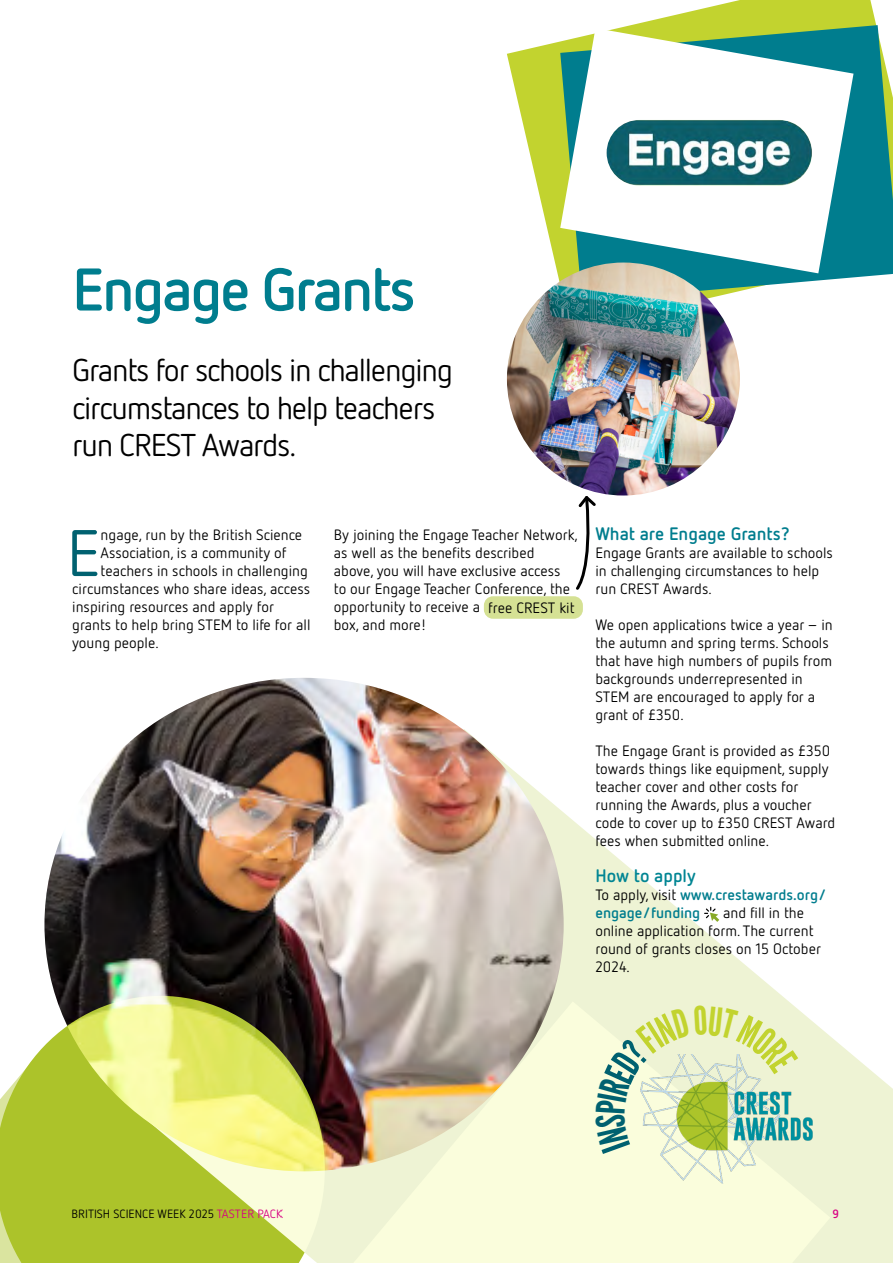
<style>
.page{position:relative;width:893px;height:1263px;background:#fff}
.page>*{position:absolute;margin:0;border:0;box-sizing:border-box;transform-origin:0 0}
.intro{font:65.7px "Netto OT";color:#006170}
.intro_title{font:700 60px "Netto OT";letter-spacing:-.04em;color:#007d8e}
.large_intro{font:31.5px/37.5px "Netto OT";letter-spacing:-.04em;color:#000}
.subhead{font:700 18px "Netto OT";color:#007d8e}
.subhead-2{font:700 18px "Netto OT";color:#008593}
.body_text{font:15px/18px "Netto OT";color:#000}
.intro-2{font:15px "Netto OT";color:#000}
.body_text-2{font:700 15px/18px "Netto OT";color:#007d8e}
.t1{font:12px "Netto OT";color:#000}
.t2{font:700 12px "Netto OT";color:#d80083}
.s1{font-weight:400;color:#000}
.s2{color:#d80083}
</style>
<div class="page">
<svg style="left:564px;top:813px;width:329px;height:450px"></svg>
<svg style="left:704px;top:907px;width:15px;height:15px"></svg>
<div style="left:484px;top:596px;width:99px;height:23px;background:#d5e194;border-radius:9px"></div>
<svg style="left:576px;top:496px;width:20px;height:94px"></svg>
<svg style="left:507px;top:0;width:370px;height:328px"></svg>
<svg style="left:560px;top:25px;width:333px;height:276px;fill:#007d8e"></svg>
<svg style="left:560px;top:28px;width:293px;height:245px"></svg>
<img style="left:44px;top:678px;width:520px;height:323px">
<svg style="left:0;top:996px;width:325px;height:267px;background:#c3d05a"></svg>
<svg style="left:282px;top:1001px;width:548px;height:262px;background:#dad7b8"></svg>
<img style="left:639px;top:1054px;width:174px;height:129px">
<img style="left:507px;top:262px;width:233px;height:233px;border-radius:116px">
<img style="left:607px;top:120px;width:205px;height:66px;border-radius:33px">
<svg style="left:595px;top:1005px;width:203px;height:149px;background:#d9e8c2"></svg>
<p class="intro_title" style="left:72px;top:252px;width:345px">Engage Grants</p>
<p class="large_intro" style="left:72px;top:351px;width:382px">Grants for schools in challenging circumstances to help teachers run CREST Awards.</p>
<p class="intro" style="left:67px;top:513px;width:35px">E</p>
<p class="intro-2" style="left:101px;top:526px;width:203px">ngage, run by the British Science</p>
<p class="intro-2" style="left:101px;top:544px;width:187px">Association, is a community of</p>
<p class="intro-2" style="left:101px;top:562px;width:209px">teachers in schools in challenging</p>
<p class="intro-2" style="left:72px;top:580px;width:239px">circumstances who share ideas, access</p>
<p class="intro-2" style="left:72px;top:598px;width:203px">inspiring resources and apply for</p>
<p class="intro-2" style="left:72px;top:616px;width:240px">grants to help bring STEM to life for all</p>
<p class="intro-2" style="left:72px;top:634px;width:88px">young people.</p>
<p class="body_text" style="left:334px;top:525px;width:246px">By joining the Engage Teacher Network, as well as the benefits described above, you will have exclusive access<br>to our Engage Teacher Conference, the opportunity to receive a</p>
<p class="body_text" style="left:488px;top:598px;width:88px">free CREST kit</p>
<p class="body_text" style="left:334px;top:615px;width:94px">box, and more!</p>
<p class="subhead" style="left:595px;top:522px;width:196px">What are Engage Grants?</p>
<p class="body_text" style="left:595px;top:543px;width:239px">Engage Grants are available to schools in challenging circumstances to help run CREST Awards.</p>
<p class="body_text" style="left:595px;top:615px;width:239px">We open applications twice a year – in the autumn and spring terms. Schools that have high numbers of pupils from backgrounds underrepresented in<br>STEM are encouraged to apply for a grant of £350.</p>
<p class="body_text" style="left:595px;top:741px;width:241px">The Engage Grant is provided as £350 towards things like equipment, supply teacher cover and other costs for running the Awards, plus a voucher code to cover up to £350 CREST Award fees when submitted online.</p>
<p class="subhead-2" style="left:595px;top:864px;width:102px">How to apply</p>
<p class="body_text-2" style="left:595px;top:885px;width:233px"><span class="s1">To apply, visit</span> www.crestawards.org/ engage/funding</p>
<p class="body_text" style="left:595px;top:903px;width:227px;text-indent:128px">and fill in the online application form. The current round of grants closes on 15 October<br>2024.</p>
<p class="t1" style="left:72px;top:1206px;width:212px">BRITISH SCIENCE WEEK 2025 <span class="s2">TASTER PACK</span></p>
<p class="t2" style="left:832px;top:1206px;width:8px">9</p>
</div>
